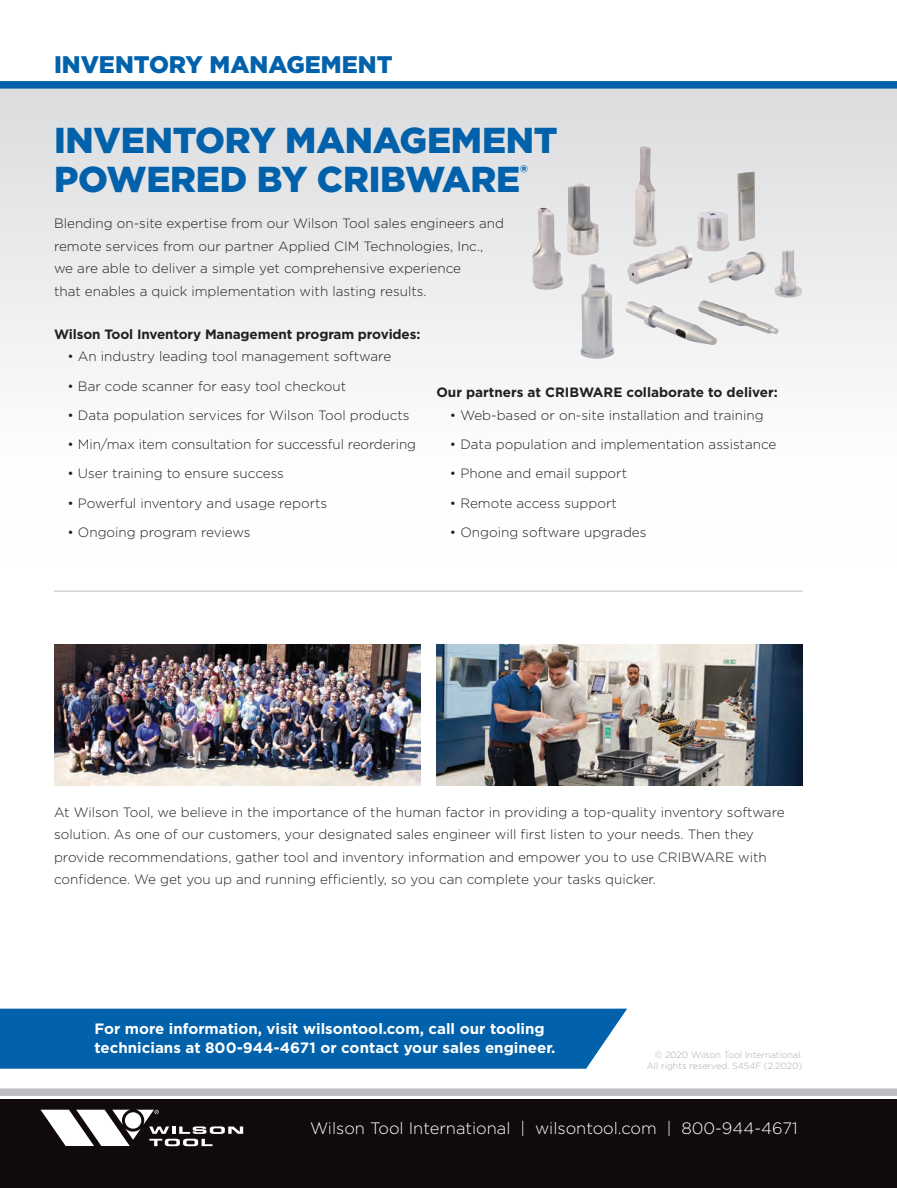
<style>
.page{position:relative;width:897px;height:1188px;background:#fff}
.page>*{position:absolute;margin:0;border:0;box-sizing:border-box;transform-origin:0 0}
.t1{font:900 36px/39px "Gotham";letter-spacing:-.005em;color:#0161aa}
.t2{font:900 24px "Gotham";color:#0161aa}
.t3{font:300 16.5px "Gotham";color:#fff}
.t4{font:700 15px/19.5px "Gotham";color:#fff}
.t5{font:300 13.5px/22.5px "Gotham";color:#231f20}
.t6{font:700 13.5px "Gotham";letter-spacing:-.01em;color:#231f20}
.t7{font:300 9px/10.5px "Gotham";color:#a8a9ad;text-align:right}
</style>
<div class="page">
<div style="left:0;top:81px;width:896px;height:483px;background:linear-gradient(to bottom,#dbdcdd,#fff)"></div>
<div style="left:0;top:81px;width:896px;height:8px;background:#0161aa"></div>
<div style="left:0;top:1099px;width:896px;height:89px;background:#110a0c"></div>
<div style="left:0;top:1088px;width:896px;height:8px;background:#bcbdc0"></div>
<svg style="left:40px;top:1110px;width:203px;height:36px"></svg>
<div style="left:0;top:1009px;width:627px;height:60px;background:#0161aa"></div>
<img style="left:54px;top:645px;width:366px;height:140px">
<img style="left:436px;top:645px;width:366px;height:140px">
<hr style="left:54px;top:591px;width:748px;height:1px;background:#bcbdc0">
<img style="left:532px;top:146px;width:223px;height:144px">
<h2 class="t2" style="left:54px;top:48px;width:340px">INVENTORY MANAGEMENT</h2>
<h1 class="t1" style="left:54px;top:120px;width:505px">INVENTORY MANAGEMENT<br>POWERED BY CRIBWARE<sup>®</sup></h1>
<p class="t5" style="left:54px;top:212px;width:451px">Blending on-site expertise from our Wilson Tool sales engineers and remote services from our partner Applied CIM Technologies, Inc., we are able to deliver a simple yet comprehensive experience<br>that enables a quick implementation with lasting results.</p>
<p class="t6" style="left:54px;top:326px;width:368px">Wilson Tool Inventory Management program provides:</p>
<p class="t5" style="left:68px;top:345px;width:325px">• An industry leading tool management software</p>
<p class="t5" style="left:68px;top:374px;width:280px">• Bar code scanner for easy tool checkout</p>
<p class="t5" style="left:68px;top:404px;width:343px">• Data population services for Wilson Tool products</p>
<p class="t5" style="left:68px;top:433px;width:350px">• Min/max item consultation for successful reordering</p>
<p class="t5" style="left:68px;top:462px;width:218px">• User training to ensure success</p>
<p class="t5" style="left:68px;top:491px;width:261px">• Powerful inventory and usage reports</p>
<p class="t5" style="left:68px;top:521px;width:185px">• Ongoing program reviews</p>
<p class="t6" style="left:436px;top:385px;width:343px">Our partners at CRIBWARE collaborate to deliver:</p>
<p class="t5" style="left:450px;top:404px;width:315px">• Web-based or on-site installation and training</p>
<p class="t5" style="left:450px;top:433px;width:328px">• Data population and implementation assistance</p>
<p class="t5" style="left:450px;top:462px;width:179px">• Phone and email support</p>
<p class="t5" style="left:450px;top:491px;width:168px">• Remote access support</p>
<p class="t5" style="left:450px;top:521px;width:198px">• Ongoing software upgrades</p>
<p class="t5" style="left:54px;top:801px;width:732px">At Wilson Tool, we believe in the importance of the human factor in providing a top-quality inventory software solution. As one of our customers, your designated sales engineer will first listen to your needs. Then they provide recommendations, gather tool and inventory information and empower you to use CRIBWARE with confidence. We get you up and running efficiently, so you can complete your tasks quicker.</p>
<p class="t4" style="left:94px;top:1018px;width:462px">For more information, visit wilsontool.com, call our tooling technicians at 800-944-4671 or contact your sales engineer.</p>
<p class="t7" style="left:646px;top:1050px;width:157px">© 2020 Wilson Tool International.<br>All rights reserved. S454F (2.2020)</p>
<p class="t3" style="left:310px;top:1119px;width:489px">Wilson Tool International | wilsontool.com | 800-944-4671</p>
</div>
